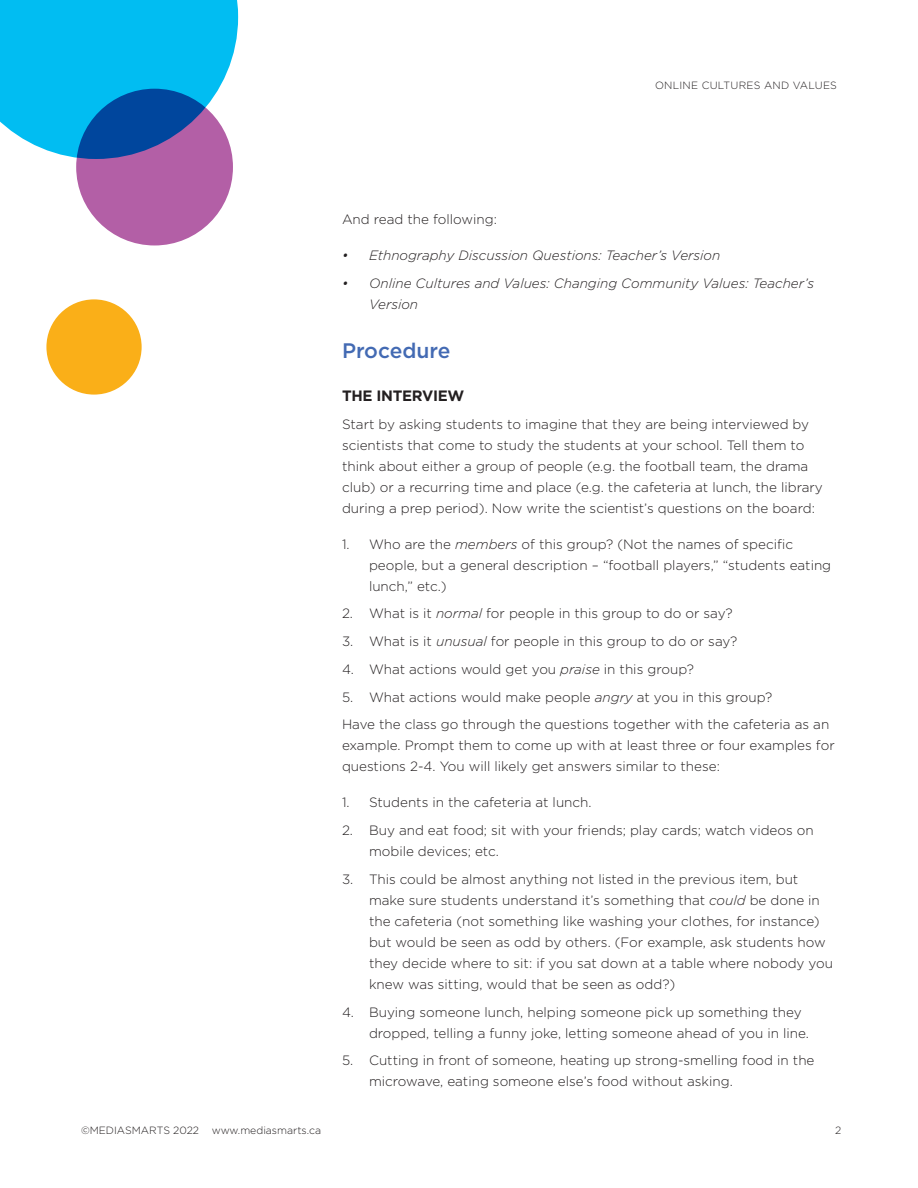
<style>
.page{position:relative;width:918px;height:1188px;background:#fff}
.page>*{position:absolute;margin:0;border:0;box-sizing:border-box;transform-origin:0 0}
.t1{font:500 21px "Gotham";color:#436ab3}
.t2{font:700 15px "Gotham";letter-spacing:-.02em;color:#231f20}
.t3{font:300 13.5px/21px "Gotham";color:#231f20}
.t4{font:italic 300 13.5px/21px "Gotham";color:#231f20}
.t5{font:300 10.5px "Gotham";color:#231f20}
.t6{font:300 10.5px "Gotham";letter-spacing:.02em;color:#231f20}
.s1{font-style:italic}
</style>
<div class="page">
<div style="left:76px;top:89px;width:157px;height:156px;background:#b35fa6;border-radius:50%"></div>
<svg style="left:0;top:0;width:238px;height:159px;background:#20a9e0"></svg>
<div style="left:46px;top:299px;width:96px;height:96px;background:#faaf18;border-radius:50%"></div>
<p class="t6" style="left:655px;top:78px;width:183px">ONLINE CULTURES AND VALUES</p>
<p class="t3" style="left:342px;top:208px;width:156px">And read the following:</p>
<p class="t4" style="left:342px;top:244px;width:380px">• Ethnography Discussion Questions: Teacher’s Version</p>
<p class="t4" style="left:369px;top:272px;width:447px;text-indent:-27px">• Online Cultures and Values: Changing Community Values: Teacher’s<br>Version</p>
<h1 class="t1" style="left:342px;top:337px;width:110px">Procedure</h1>
<p class="t2" style="left:342px;top:386px;width:124px">THE INTERVIEW</p>
<p class="t3" style="left:342px;top:413px;width:482px">Start by asking students to imagine that they are being interviewed by scientists that come to study the students at your school. Tell them to think about either a group of people (e.g. the football team, the drama club) or a recurring time and place (e.g. the cafeteria at lunch, the library during a prep period). Now write the scientist’s questions on the board:</p>
<p class="t3" style="left:369px;top:533px;width:464px;text-indent:-27px">1. Who are the <span class="s1">members</span> of this group? (Not the names of specific people, but a general description – “football players,” “students eating lunch,” etc.)</p>
<p class="t3" style="left:342px;top:603px;width:392px">2. What is it <span class="s1">normal</span> for people in this group to do or say?</p>
<p class="t3" style="left:342px;top:630px;width:397px">3. What is it <span class="s1">unusual</span> for people in this group to do or say?</p>
<p class="t3" style="left:342px;top:658px;width:353px">4. What actions would get you <span class="s1">praise</span> in this group?</p>
<p class="t3" style="left:342px;top:683px;width:489px;line-height:27.8px">5. What actions would make people <span class="s1">angry</span> at you in this group?<br>Have the class go through the questions together with the cafeteria as an</p>
<p class="t3" style="left:342px;top:735px;width:494px">example. Prompt them to come up with at least three or four examples for questions 2-4. You will likely get answers similar to these:</p>
<p class="t3" style="left:342px;top:792px;width:251px">1. Students in the cafeteria at lunch.</p>
<p class="t3" style="left:369px;top:819px;width:446px;text-indent:-27px">2. Buy and eat food; sit with your friends; play cards; watch videos on mobile devices; etc.</p>
<p class="t3" style="left:369px;top:868px;width:466px;text-indent:-27px">3. This could be almost anything not listed in the previous item, but make sure students understand it’s something that <span class="s1">could</span> be done in the cafeteria (not something like washing your clothes, for instance) but would be seen as odd by others. (For example, ask students how they decide where to sit: if you sat down at a table where nobody you knew was sitting, would that be seen as odd?)</p>
<p class="t3" style="left:369px;top:1001px;width:441px;text-indent:-27px">4. Buying someone lunch, helping someone pick up something they dropped, telling a funny joke, letting someone ahead of you in line.</p>
<p class="t3" style="left:369px;top:1050px;width:447px;text-indent:-27px">5. Cutting in front of someone, heating up strong-smelling food in the microwave, eating someone else’s food without asking.</p>
<p class="t5" style="left:81px;top:1123px;width:242px">©MEDIASMARTS 2022 www.mediasmarts.ca</p>
<p class="t5" style="left:835px;top:1123px;width:8px">2</p>
</div>
